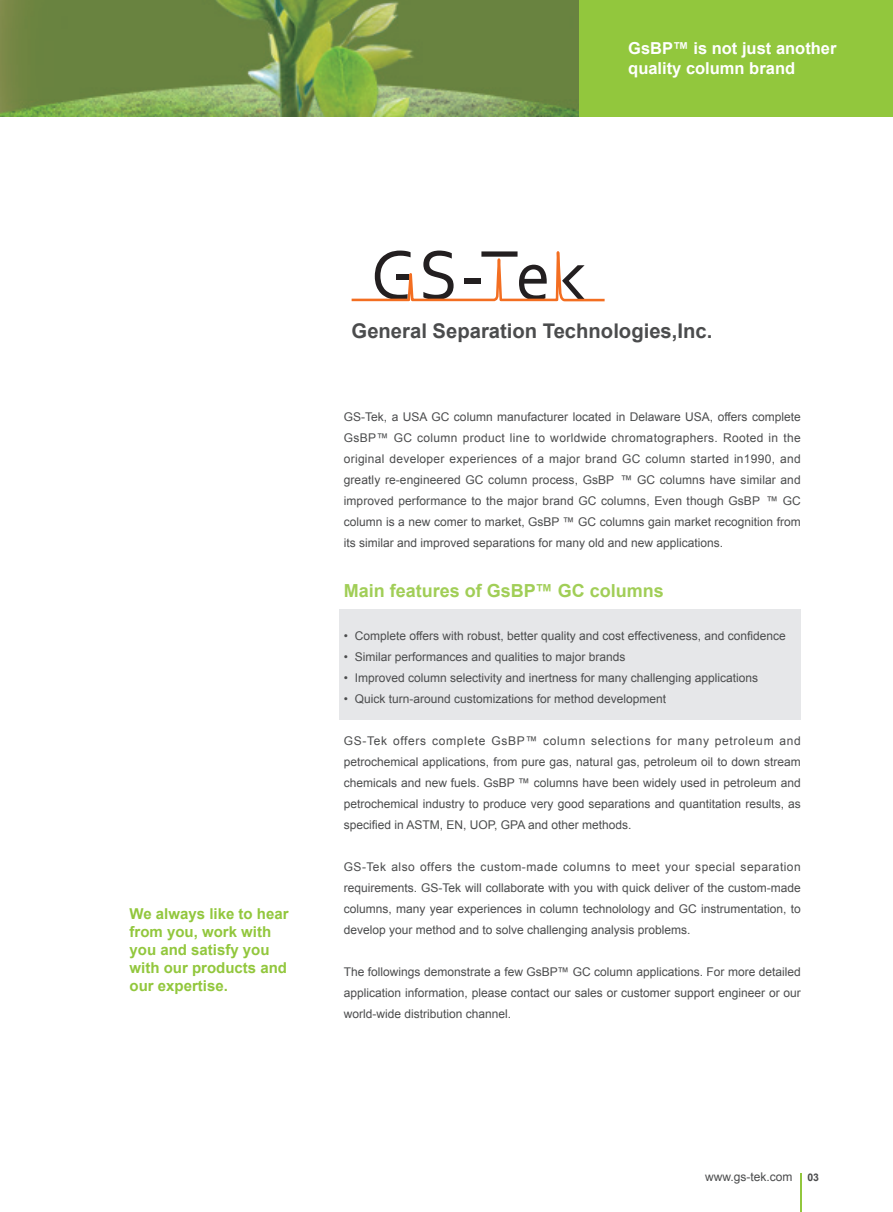
<style>
.page{position:relative;width:893px;height:1212px;background:#fff}
.page>*{position:absolute;margin:0;border:0;box-sizing:border-box;transform-origin:0 0}
.t1{font:700 20.25px "Arial";color:#4b4c4d}
.t2{font:700 18px "Arial";color:#a1ce57}
.t3{font:700 16.5px/19.8px "Arial";color:#fff}
.t4{font:700 15px/18px "Arial";color:#92c73d}
.t5{font:12px/21px "Arial";color:#4b4c4d;text-align:justify}
.s1{font-weight:700;font-size:10.5px}
</style>
<div class="page">
<hr style="left:800px;top:1173px;width:2px;height:39px;background:#92c73d">
<div style="left:170px;top:0;width:723px;height:117px;background:#92c73d"></div>
<img style="left:0;top:0;width:578px;height:117px">
<div style="left:340px;top:609px;width:461px;height:111px;background:#e6e7e9"></div>
<svg style="left:351px;top:250px;width:254px;height:52px"></svg>
<h3 class="t3" style="left:628px;top:38px;width:210px">GsBP™ is not just another quality column brand</h3>
<p class="t4" style="left:130px;top:905px;width:160px">We always like to hear from you, work with you and satisfy you with our products and our expertise.</p>
<p class="t1" style="left:352px;top:318px;width:362px">General Separation Technologies,Inc.</p>
<p class="t5" style="left:344px;top:406px;width:459px">GS-Tek, a USA GC column manufacturer located in Delaware USA, offers complete GsBP™ GC column product line to worldwide chromatographers. Rooted in the original developer experiences of a major brand GC column started in1990, and greatly re-engineered GC column process, GsBP ™ GC columns have similar and improved performance to the major brand GC columns, Even though GsBP ™ GC column is a new comer to market, GsBP ™ GC columns gain market recognition from its similar and improved separations for many old and new applications.</p>
<p class="t2" style="left:344px;top:578px;width:322px">Main features of GsBP™ GC columns</p>
<p class="t5" style="left:344px;top:625px;width:443px">• Complete offers with robust, better quality and cost effectiveness, and confidence</p>
<p class="t5" style="left:344px;top:646px;width:283px">• Similar performances and qualities to major brands</p>
<p class="t5" style="left:344px;top:667px;width:416px">• Improved column selectivity and inertness for many challenging applications</p>
<p class="t5" style="left:344px;top:688px;width:324px">• Quick turn-around customizations for method development</p>
<p class="t5" style="left:344px;top:730px;width:459px">GS-Tek offers complete GsBP™ column selections for many petroleum and petrochemical applications, from pure gas, natural gas, petroleum oil to down stream chemicals and new fuels. GsBP ™ columns have been widely used in petroleum and petrochemical industry to produce very good separations and quantitation results, as specified in ASTM, EN, UOP, GPA and other methods.</p>
<p class="t5" style="left:344px;top:856px;width:459px">GS-Tek also offers the custom-made columns to meet your special separation requirements. GS-Tek will collaborate with you with quick deliver of the custom-made columns, many year experiences in column technolology and GC instrumentation, to develop your method and to solve challenging analysis problems.</p>
<p class="t5" style="left:344px;top:961px;width:459px">The followings demonstrate a few GsBP™ GC column applications. For more detailed application information, please contact our sales or customer support engineer or our world-wide distribution channel.</p>
<p class="t5" style="left:705px;top:1166px;width:115px">www.gs-tek.com <span class="s1">03</span></p>
</div>
